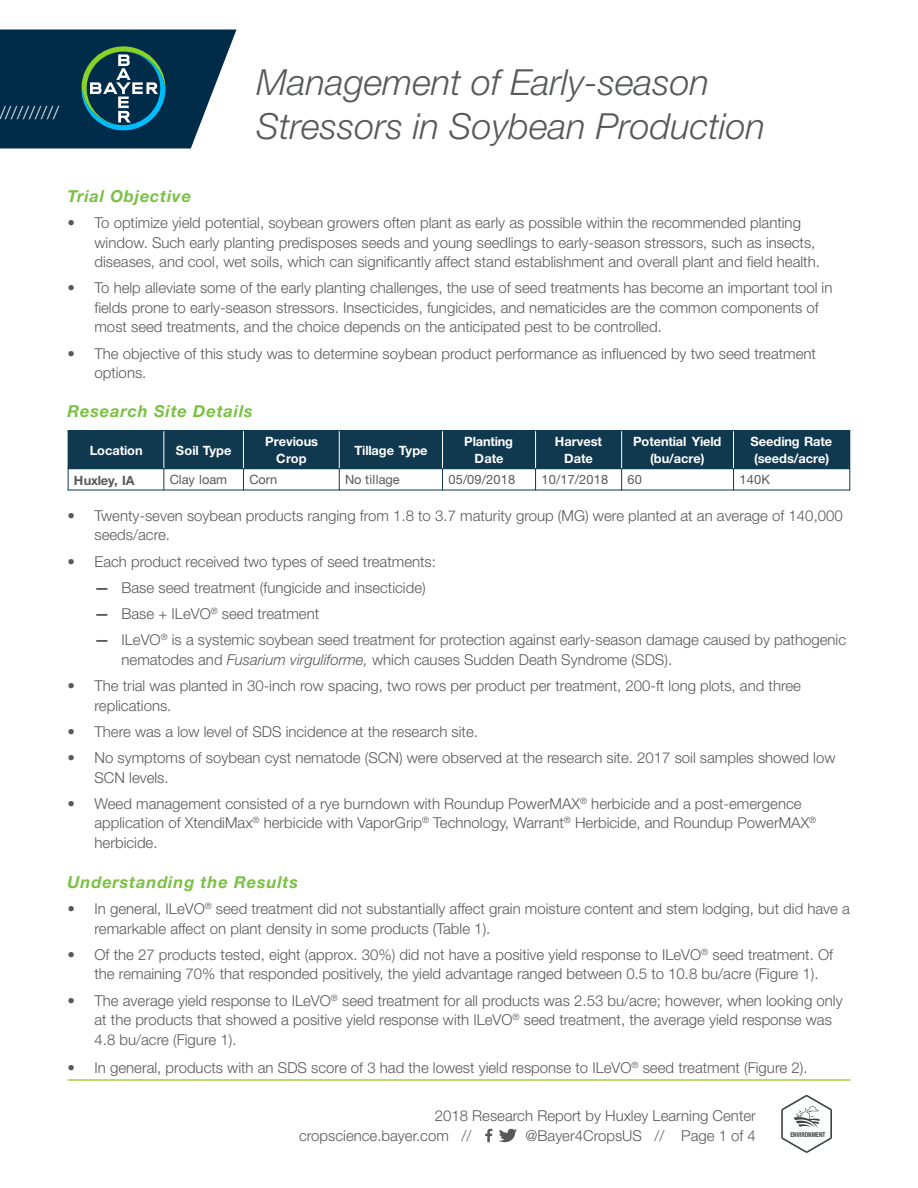
<style>
.page{position:relative;width:918px;height:1188px;background:#fff}
.page>*{position:absolute;margin:0;border:0;box-sizing:border-box;transform-origin:0 0}
.t1{font:italic 300 36px/43.2px "Helvetica Neue";color:#58595b}
.t2{font:300 18px "Helvetica Neue";color:#fff}
.t3{font:italic 700 16.5px "Helvetica Neue";letter-spacing:.05em;color:#7ac143}
.t4{font:300 15px/19.5px "Helvetica Neue";color:#58595b}
.t5{font:700 12.9px/16.5px "Helvetica Neue";letter-spacing:-.005em;color:#fff;text-align:center}
.t6{font:12.9px "Helvetica Neue";letter-spacing:.015em;color:#595959}
.t7{font:700 12.9px "Helvetica Neue";letter-spacing:-.01em;color:#595959}
.t8{font:12.9px "Helvetica Neue";letter-spacing:-.005em;color:#595959}
.t9{font:700 condensed 6.75px "Helvetica Neue LT Std";color:#414042;scale:.91 1}
.s1{font-family:"Helvetica Neue LT Std";font-weight:700}
.s2{font-style:italic}
</style>
<div class="page">
<hr style="left:68px;top:1079px;width:782px;height:2px;background:#a6ce39">
<svg style="left:0;top:30px;width:237px;height:118px;background:#224c63"></svg>
<svg style="left:485px;top:1129px;width:7px;height:13px"></svg>
<svg style="left:499px;top:1128px;width:18px;height:15px"></svg>
<div style="left:68px;top:431px;width:96px;height:38px;background:#10384f"></div>
<div style="left:164px;top:431px;width:79px;height:38px;background:#10384f"></div>
<div style="left:243px;top:431px;width:96px;height:38px;background:#10384f"></div>
<div style="left:339px;top:431px;width:104px;height:38px;background:#10384f"></div>
<div style="left:443px;top:431px;width:93px;height:38px;background:#10384f"></div>
<div style="left:536px;top:431px;width:86px;height:38px;background:#10384f"></div>
<div style="left:622px;top:431px;width:112px;height:38px;background:#10384f"></div>
<div style="left:734px;top:431px;width:116px;height:38px;background:#10384f"></div>
<hr style="left:163px;top:430px;width:1px;height:39px;background:#fff">
<svg style="left:163px;top:469px;width:1px;height:21px"></svg>
<hr style="left:243px;top:430px;width:1px;height:39px;background:#fff">
<svg style="left:243px;top:469px;width:1px;height:21px"></svg>
<hr style="left:339px;top:430px;width:1px;height:39px;background:#fff">
<svg style="left:339px;top:469px;width:1px;height:21px"></svg>
<hr style="left:442px;top:430px;width:1px;height:39px;background:#fff">
<svg style="left:442px;top:469px;width:1px;height:21px"></svg>
<hr style="left:535px;top:430px;width:1px;height:39px;background:#fff">
<svg style="left:535px;top:469px;width:1px;height:21px"></svg>
<hr style="left:621px;top:430px;width:1px;height:39px;background:#fff">
<svg style="left:621px;top:469px;width:1px;height:21px"></svg>
<hr style="left:733px;top:430px;width:1px;height:39px;background:#fff">
<svg style="left:733px;top:469px;width:1px;height:21px"></svg>
<hr style="left:68px;top:468px;width:782px;height:1px;background:#10384f">
<hr style="left:68px;top:430px;width:1px;height:60px;background:#10384f">
<hr style="left:849px;top:430px;width:1px;height:60px;background:#10384f">
<hr style="left:68px;top:430px;width:782px;height:1px;background:#10384f">
<hr style="left:68px;top:490px;width:782px;height:1px;background:#10384f">
<svg style="left:781px;top:1095px;width:51px;height:58px"></svg>
<p class="t2" style="left:-1px;top:101px;width:61px">//////////</p>
<h1 class="t1" style="left:256px;top:61px;width:510px">Management of Early-season<br>Stressors in Soybean Production</h1>
<p class="t3" style="left:68px;top:186px;width:125px">Trial Objective</p>
<p class="t4" style="left:94px;top:213px;width:727px;text-indent:-27px">• To optimize yield potential, soybean growers often plant as early as possible within the recommended planting window. Such early planting predisposes seeds and young seedlings to early-season stressors, such as insects, diseases, and cool, wet soils, which can significantly affect stand establishment and overall plant and field health.</p>
<p class="t4" style="left:94px;top:278px;width:739px;text-indent:-27px">• To help alleviate some of the early planting challenges, the use of seed treatments has become an important tool in fields prone to early-season stressors. Insecticides, fungicides, and nematicides are the common components of most seed treatments, and the choice depends on the anticipated pest to be controlled.</p>
<p class="t4" style="left:94px;top:343px;width:723px;text-indent:-27px">• The objective of this study was to determine soybean product performance as influenced by two seed treatment options.</p>
<p class="t3" style="left:68px;top:400px;width:187px">Research Site Details</p>
<p class="t5" style="left:90px;top:442px;width:54px">Location</p>
<p class="t5" style="left:176px;top:442px;width:57px">Soil Type</p>
<p class="t5" style="left:265px;top:433px;width:54px">Previous<br>Crop</p>
<p class="t5" style="left:354px;top:442px;width:75px">Tillage Type</p>
<p class="t5" style="left:464px;top:433px;width:50px">Planting<br>Date</p>
<p class="t5" style="left:555px;top:433px;width:49px">Harvest<br>Date</p>
<p class="t5" style="left:633px;top:433px;width:90px">Potential Yield (bu/acre)</p>
<p class="t5" style="left:750px;top:433px;width:83px;text-align:left">Seeding Rate (seeds/acre)</p>
<p class="t7" style="left:74px;top:472px;width:62px">Huxley, IA</p>
<p class="t8" style="left:170px;top:472px;width:59px">Clay loam</p>
<p class="t6" style="left:249px;top:472px;width:29px">Corn</p>
<p class="t6" style="left:345px;top:472px;width:56px">No tillage</p>
<p class="t6" style="left:448px;top:472px;width:68px">05/09/2018</p>
<p class="t6" style="left:541px;top:472px;width:68px">10/17/2018</p>
<p class="t6" style="left:627px;top:472px;width:16px">60</p>
<p class="t6" style="left:739px;top:472px;width:32px">140K</p>
<p class="t4" style="left:94px;top:505px;width:750px;text-indent:-27px">• Twenty-seven soybean products ranging from 1.8 to 3.7 maturity group (MG) were planted at an average of 140,000 seeds/acre.</p>
<p class="t4" style="left:68px;top:551px;width:370px">• Each product received two types of seed treatments:</p>
<p class="t4" style="left:94px;top:577px;width:333px"><span class="s1">—</span> Base seed treatment (fungicide and insecticide)</p>
<p class="t4" style="left:94px;top:604px;width:226px"><span class="s1">—</span> Base + ILeVO<sup>®</sup> seed treatment</p>
<p class="t4" style="left:122px;top:630px;width:726px;text-indent:-27px"><span class="s1">—</span> ILeVO<sup>®</sup> is a systemic soybean seed treatment for protection against early-season damage caused by pathogenic nematodes and <span class="s2">Fusarium virguliforme,</span> which causes Sudden Death Syndrome (SDS).</p>
<p class="t4" style="left:95px;top:676px;width:708px;text-indent:-27px">• The trial was planted in 30-inch row spacing, two rows per product per treatment, 200-ft long plots, and three replications.</p>
<p class="t4" style="left:68px;top:721px;width:412px">• There was a low level of SDS incidence at the research site.</p>
<p class="t4" style="left:95px;top:748px;width:743px;text-indent:-27px">• No symptoms of soybean cyst nematode (SCN) were observed at the research site. 2017 soil samples showed low<br>SCN levels.</p>
<p class="t4" style="left:94px;top:793px;width:723px;text-indent:-27px">• Weed management consisted of a rye burndown with Roundup PowerMAX<sup>®</sup> herbicide and a post-emergence application of XtendiMax<sup>®</sup> herbicide with VaporGrip<sup>®</sup> Technology, Warrant<sup>®</sup> Herbicide, and Roundup PowerMAX<sup>® </sup>herbicide.</p>
<p class="t3" style="left:68px;top:872px;width:232px">Understanding the Results</p>
<p class="t4" style="left:95px;top:899px;width:757px;text-indent:-27px">• In general, ILeVO<sup>®</sup> seed treatment did not substantially affect grain moisture content and stem lodging, but did have a remarkable affect on plant density in some products (Table 1).</p>
<p class="t4" style="left:94px;top:944px;width:740px;text-indent:-27px">• Of the 27 products tested, eight (approx. 30%) did not have a positive yield response to ILeVO<sup>®</sup> seed treatment. Of the remaining 70% that responded positively, the yield advantage ranged between 0.5 to 10.8 bu/acre (Figure 1).</p>
<p class="t4" style="left:95px;top:990px;width:750px;text-indent:-27px">• The average yield response to ILeVO<sup>®</sup> seed treatment for all products was 2.53 bu/acre; however, when looking only at the products that showed a positive yield response with ILeVO<sup>®</sup> seed treatment, the average yield response was<br>4.8 bu/acre (Figure 1).</p>
<p class="t4" style="left:68px;top:1058px;width:742px">• In general, products with an SDS score of 3 had the lowest yield response to ILeVO<sup>®</sup> seed treatment (Figure 2).</p>
<p class="t4" style="left:435px;top:1105px;width:323px">2018 Research Report by Huxley Learning Center</p>
<p class="t4" style="left:299px;top:1125px;width:174px">cropscience.bayer.com //</p>
<p class="t4" style="left:526px;top:1125px;width:232px">@Bayer4CropsUS // Page 1 of 4</p>
<p class="t9" style="left:788px;top:1130px;width:43px">WEED CONTROL</p>
<p class="t9" style="left:790px;top:1130px;width:40px">ENVIRONMENT</p>
</div>
